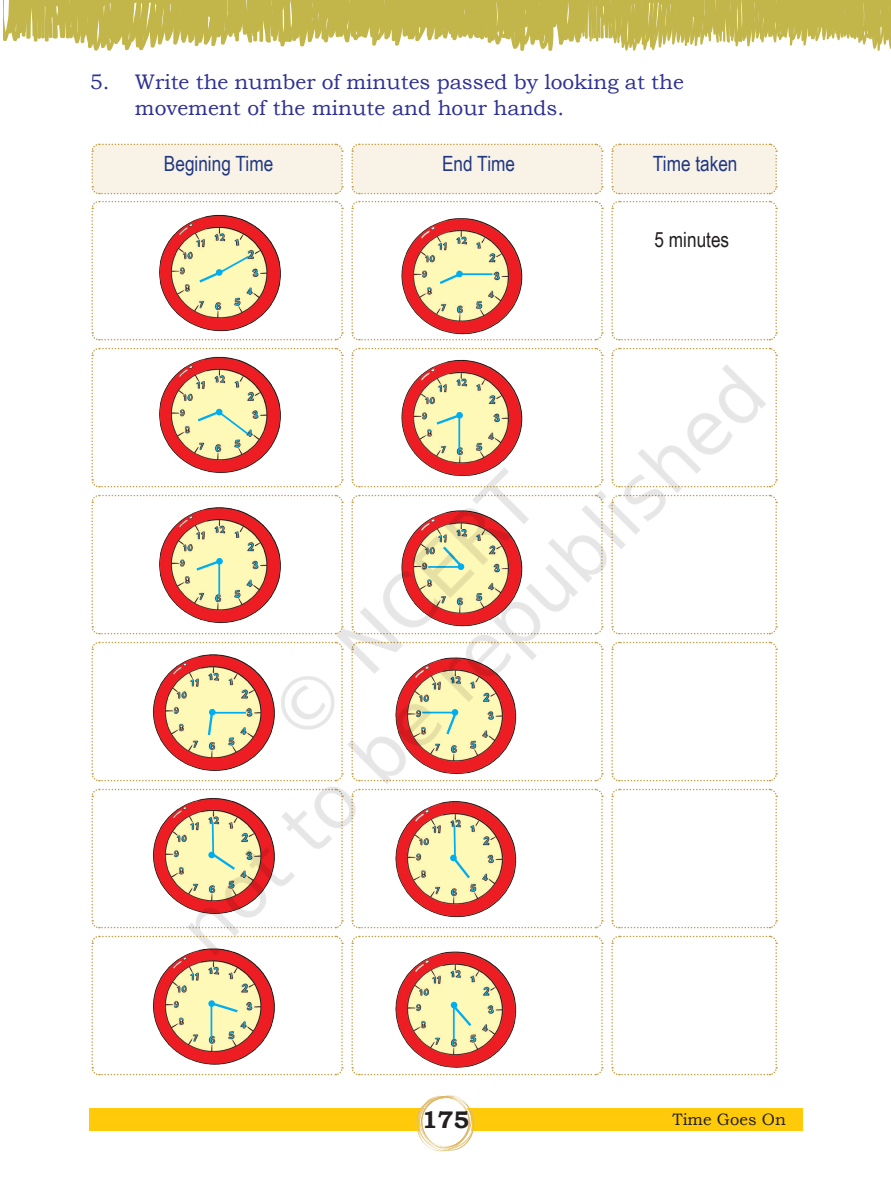
<style>
.page{position:relative;width:891px;height:1178px;background:#fff}
.page>*{position:absolute;margin:0;border:0;box-sizing:border-box;transform-origin:0 0}
.t1{font:700 24px "Bookman Old Style";color:#231f20}
.t2{font:21px/25.2px "Bookman Old Style";color:#2e3092}
.t3{font:21px "Arial Narrow";color:#203882}
.t4{font:21px "Arial Narrow";color:#231f20}
.t5{font:16.5px "Bookman Old Style";color:#231f20}
</style>
<div class="page">
<img style="left:3px;top:0;width:888px;height:1152px">
<img style="left:84px;top:289px;width:699px;height:699px">
<p class="t2" style="left:135px;top:70px;width:551px;text-indent:-45px">5. Write the number of minutes passed by looking at the movement of the minute and hour hands.</p>
<p class="t3" style="left:164px;top:148px;width:111px">Begining Time</p>
<p class="t3" style="left:442px;top:148px;width:75px">End Time</p>
<p class="t3" style="left:653px;top:148px;width:86px">Time taken</p>
<p class="t4" style="left:655px;top:224px;width:76px">5 minutes</p>
<p class="t1" style="left:422px;top:1102px;width:49px">175</p>
<p class="t5" style="left:672px;top:1108px;width:115px">Time Goes On</p>
</div>
